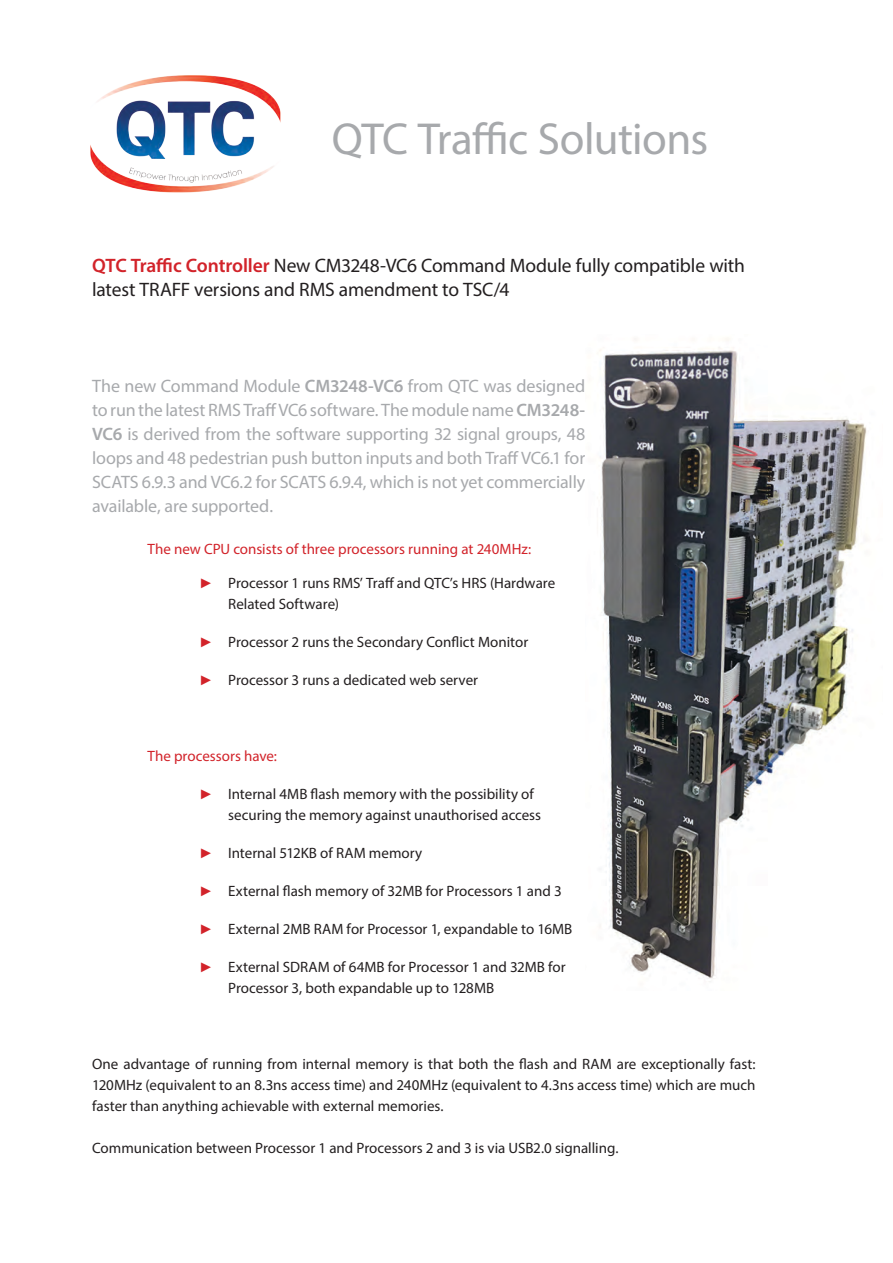
<style>
.page{position:relative;width:893px;height:1263px;background:#fff}
.page>*{position:absolute;margin:0;border:0;box-sizing:border-box;transform-origin:0 0}
.t1{font:45px "Myriad Pro";letter-spacing:-.015em;color:#a7a9ac}
.t2{font:19.5px/24px "Myriad Pro";letter-spacing:-.01em;color:#231f20}
.t3{font:18px/24px "Myriad Pro";letter-spacing:-.01em;color:#a7a9ac;text-align:justify}
.t4{font:15px/21px "Myriad Pro";color:#231f20}
.t5{font:15px "Myriad Pro";color:#d2232a}
.s1{font-weight:600;color:#d2232a}
.s2{font-weight:600}
.s3{font-family:"PT Mono";font-size:16.5px;color:#d2232a}
</style>
<div class="page">
<img style="left:90px;top:75px;width:191px;height:118px">
<img style="left:599px;top:338px;width:268px;height:644px">
<p class="t1" style="left:332px;top:111px;width:378px">QTC Traffic Solutions</p>
<p class="t2" style="left:92px;top:253px;width:654px"><span class="s1">QTC Traffic Controller</span> New CM3248-VC6 Command Module fully compatible with latest TRAFF versions and RMS amendment to TSC/4</p>
<p class="t3" style="left:92px;top:374px;width:495px">The new Command Module <span class="s2">CM3248-VC6</span> from QTC was designed to run the latest RMS Traff VC6 software. The module name <span class="s2">CM3248- VC6</span> is derived from the software supporting 32 signal groups, 48 loops and 48 pedestrian push button inputs and both Traff VC6.1 for SCATS 6.9.3 and VC6.2 for SCATS 6.9.4, which is not yet commercially available, are supported.</p>
<p class="t5" style="left:147px;top:540px;width:385px">The new CPU consists of three processors running at 240MHz:</p>
<p class="t4" style="left:228px;top:572px;width:329px;text-indent:-27px"><span class="s3">►</span> Processor 1 runs RMS’ Traff and QTC’s HRS (Hardware<br>Related Software)</p>
<p class="t4" style="left:201px;top:631px;width:329px"><span class="s3">►</span> Processor 2 runs the Secondary Conflict Monitor</p>
<p class="t4" style="left:201px;top:669px;width:278px"><span class="s3">►</span> Processor 3 runs a dedicated web server</p>
<p class="t5" style="left:147px;top:746px;width:131px">The processors have:</p>
<p class="t4" style="left:228px;top:783px;width:314px;text-indent:-27px"><span class="s3">►</span> Internal 4MB flash memory with the possibility of securing the memory against unauthorised access</p>
<p class="t4" style="left:201px;top:842px;width:223px"><span class="s3">►</span> Internal 512KB of RAM memory</p>
<p class="t4" style="left:201px;top:880px;width:362px"><span class="s3">►</span> External flash memory of 32MB for Processors 1 and 3</p>
<p class="t4" style="left:201px;top:918px;width:373px"><span class="s3">►</span> External 2MB RAM for Processor 1, expandable to 16MB</p>
<p class="t4" style="left:228px;top:956px;width:339px;text-indent:-27px"><span class="s3">►</span> External SDRAM of 64MB for Processor 1 and 32MB for<br>Processor 3, both expandable up to 128MB</p>
<p class="t4" style="left:92px;top:1053px;width:665px;text-align:justify">One advantage of running from internal memory is that both the flash and RAM are exceptionally fast:<br>120MHz (equivalent to an 8.3ns access time) and 240MHz (equivalent to 4.3ns access time) which are much faster than anything achievable with external memories.</p>
<p class="t4" style="left:92px;top:1137px;width:528px">Communication between Processor 1 and Processors 2 and 3 is via USB2.0 signalling.</p>
</div>
